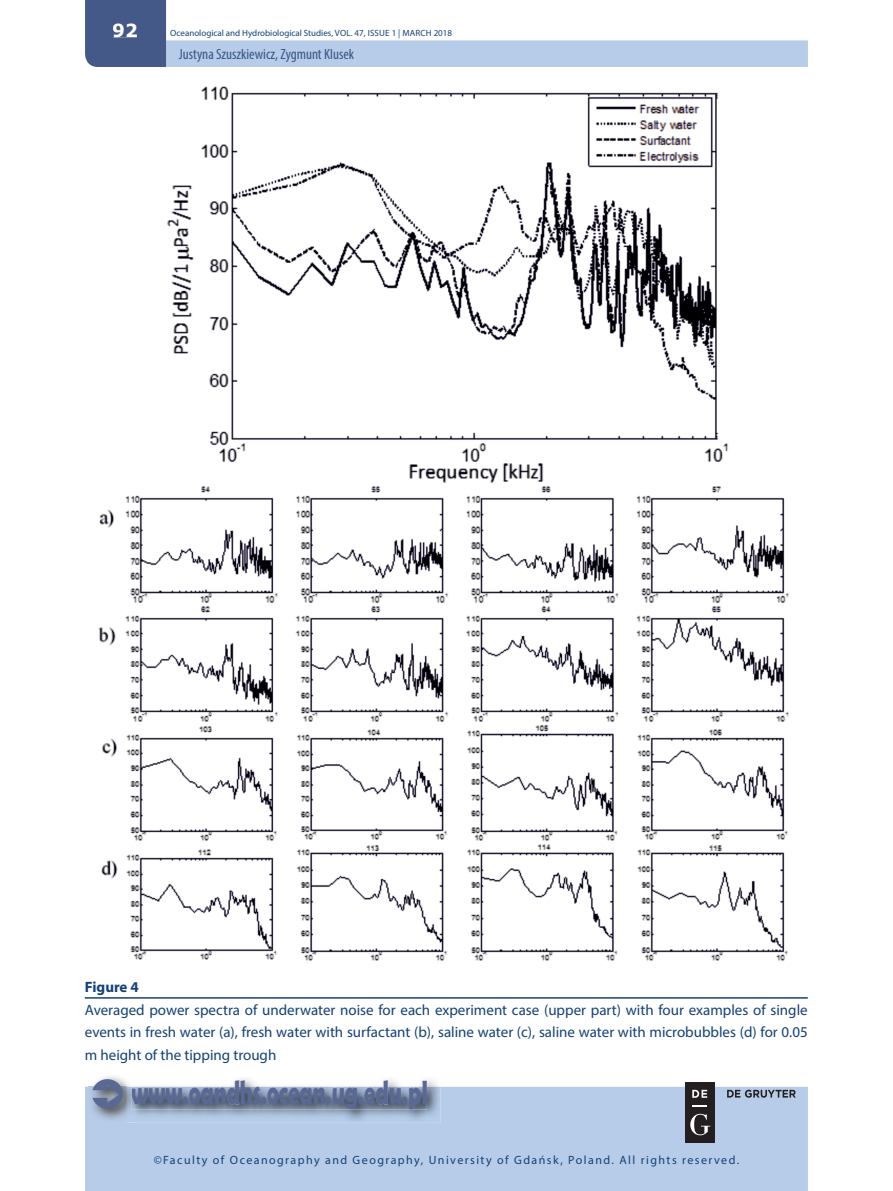
<style>
.page{position:relative;width:893px;height:1191px;background:#fff}
.page>*{position:absolute;margin:0;border:0;box-sizing:border-box;transform-origin:0 0}
.t1{font:700 33.75px "Berlin Sans FB Demi";color:#596994;scale:.67 1}
.t2{font:700 18px "Verdana";color:#fff}
.t3{font:15px/22.5px "Myriad Pro";color:#144176;text-align:justify}
.t4{font:condensed 15px "Myriad Pro";color:#395586}
.t5{font:700 15px "Myriad Pro";color:#144176}
.t6{font:12px "Myriad Pro";letter-spacing:.12em;color:#144176}
.t7{font:9px "Myriad Pro";color:#144176}
</style>
<div class="page">
<div style="left:85px;top:1086px;width:723px;height:105px;background:#b7cce8"></div>
<svg style="left:85px;top:0;width:723px;height:67px"></svg>
<div style="left:113px;top:24px;width:24px;height:13px;background:#455988"></div>
<div style="left:179px;top:49px;width:175px;height:14px;background:#b7cce8"></div>
<img style="left:88px;top:1086px;width:352px;height:36px">
<img style="left:127px;top:1110px;width:9px;height:12px">
<svg style="left:92px;top:1076px;width:335px;height:34px"></svg>
<div style="left:685px;top:1081px;width:30px;height:61px;background:#231f20"></div>
<svg style="left:692px;top:1105px;width:15px;height:1px"></svg>
<svg style="left:692px;top:1089px;width:15px;height:8px"></svg>
<svg style="left:690px;top:1113px;width:20px;height:22px"></svg>
<svg style="left:727px;top:1089px;width:69px;height:8px"></svg>
<img style="left:98px;top:86px;width:691px;height:875px">
<hr style="left:85px;top:997px;width:723px;height:1px;background:#144176">
<p class="t2" style="left:112px;top:18px;width:27px">92</p>
<p class="t7" style="left:170px;top:28px;width:283px">Oceanological and Hydrobiological Studies, VOL. 47, ISSUE 1 | MARCH 2018</p>
<p class="t4" style="left:179px;top:45px;width:177px">Justyna Szuszkiewicz, Zygmunt Klusek</p>
<p class="t5" style="left:85px;top:977px;width:56px">Figure 4</p>
<p class="t3" style="left:85px;top:998px;width:724px">Averaged power spectra of underwater noise for each experiment case (upper part) with four examples of single events in fresh water (a), fresh water with surfactant (b), saline water (c), saline water with microbubbles (d) for 0.05 m height of the tipping trough</p>
<h1 class="t1" style="left:131px;top:1073px;width:444px">www.oandhs.ocean.ug.edu.pl</h1>
<p class="t6" style="left:154px;top:1152px;width:587px">©Faculty of Oceanography and Geography, University of Gdańsk, Poland. All rights reserved.</p>
</div>
